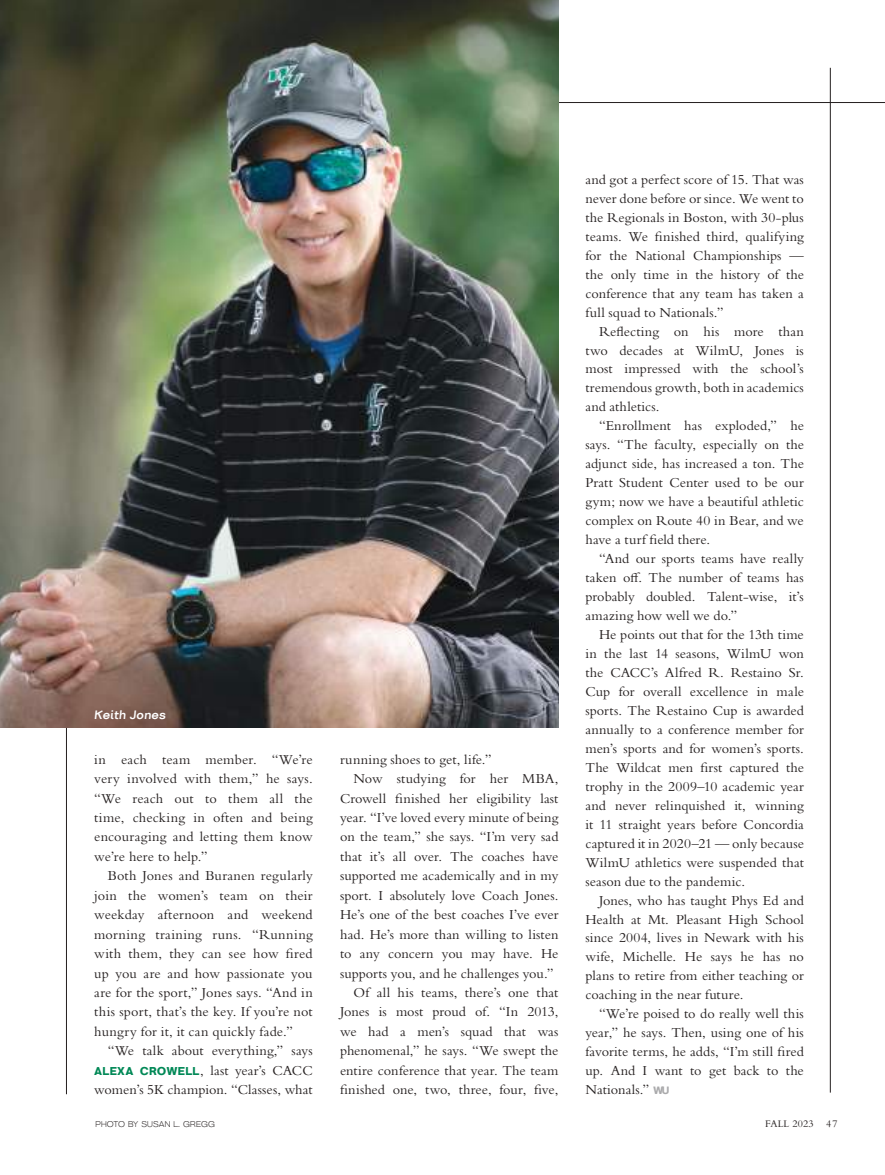
<style>
.page{position:relative;width:885px;height:1175px;background:#fff}
.page>*{position:absolute;margin:0;border:0;box-sizing:border-box;transform-origin:0 0}
.t1{font:14.25px/18.9px "Bembo Std";letter-spacing:.01em;color:#241f1f;text-align:justify}
.t2{font:italic 700 12px "Korbin";letter-spacing:.015em;color:#fff}
.t3{font:10.5px "Bembo Std";letter-spacing:.01em;color:#241f1f}
.t4{font:8.25px "Korbin";letter-spacing:.02em;color:#241f1f}
.s1{font-family:"Korbin";font-weight:900;font-size:11.25px;color:#008856}
.s2{font-family:"Korbin";font-weight:900;font-size:10.5px;color:#aaaaac}
</style>
<div class="page">
<hr style="left:66px;top:55px;width:1px;height:1039px;background:#241f1f">
<hr style="left:0;top:102px;width:884px;height:1px;background:#241f1f">
<hr style="left:829px;top:68px;width:1px;height:1024px;background:#241f1f">
<img style="left:1px;top:0;width:557px;height:727px">
<p class="t2" style="left:94px;top:707px;width:73px">Keith Jones</p>
<p class="t1" style="left:94px;top:749px;width:220px;line-height:19.5px">in each team member. “We’re very involved with them,” he says. “We reach out to them all the time, checking in often and being encouraging and letting them know we’re here to help.”</p>
<p class="t1" style="left:94px;top:865px;width:220px;line-height:19.5px;text-indent:13px">Both Jones and Buranen regularly join the women’s team on their weekday afternoon and weekend morning training runs. “Running with them, they can see how fired up you are and how passionate you are for the sport,” Jones says. “And in this sport, that’s the key. If you’re not hungry for it, it can quickly fade.”</p>
<p class="t1" style="left:94px;top:1040px;width:220px;line-height:19.5px;text-indent:13px">“We talk about everything,” says <span class="s1">ALEXA CROWELL</span>, last year’s CACC women’s 5K champion. “Classes, what</p>
<p class="t4" style="left:95px;top:1119px;width:121px">PHOTO BY SUSAN L. GREGG</p>
<p class="t1" style="left:340px;top:749px;width:153px">running shoes to get, life.”</p>
<p class="t1" style="left:353px;top:769px;width:206px">Now studying for her MBA,</p>
<p class="t1" style="left:340px;top:788px;width:220px">Crowell finished her eligibility last</p>
<p class="t1" style="left:340px;top:807px;width:220px">year. “I’ve loved every minute of being</p>
<p class="t1" style="left:340px;top:827px;width:220px">on the team,” she says. “I’m very sad</p>
<p class="t1" style="left:340px;top:846px;width:220px">that it’s all over. The coaches have</p>
<p class="t1" style="left:340px;top:866px;width:220px">supported me academically and in my</p>
<p class="t1" style="left:340px;top:885px;width:220px">sport. I absolutely love Coach Jones.</p>
<p class="t1" style="left:340px;top:905px;width:220px">He’s one of the best coaches I’ve ever</p>
<p class="t1" style="left:340px;top:924px;width:220px">had. He’s more than willing to listen</p>
<p class="t1" style="left:340px;top:944px;width:220px">to any concern you may have. He</p>
<p class="t1" style="left:340px;top:963px;width:215px">supports you, and he challenges you.”</p>
<p class="t1" style="left:353px;top:982px;width:206px">Of all his teams, there’s one that</p>
<p class="t1" style="left:340px;top:1002px;width:220px">Jones is most proud of. “In 2013,</p>
<p class="t1" style="left:340px;top:1021px;width:220px">we had a men’s squad that was</p>
<p class="t1" style="left:340px;top:1041px;width:220px">phenomenal,” he says. “We swept the</p>
<p class="t1" style="left:340px;top:1060px;width:218px">entire conference that year. The team</p>
<p class="t1" style="left:340px;top:1080px;width:220px">finished one, two, three, four, five,</p>
<p class="t1" style="left:585px;top:170px;width:220px">and got a perfect score of 15. That was never done before or since. We went to the Regionals in Boston, with 30-plus teams. We finished third, qualifying for the National Championships — the only time in the history of the conference that any team has taken a full squad to Nationals.”</p>
<p class="t1" style="left:585px;top:321px;width:220px;text-indent:13px">Reflecting on his more than two decades at WilmU, Jones is most impressed with the school’s tremendous growth, both in academics and athletics.</p>
<p class="t1" style="left:585px;top:416px;width:220px;text-indent:13px">“Enrollment has exploded,” he says. “The faculty, especially on the adjunct side, has increased a ton. The Pratt Student Center used to be our gym; now we have a beautiful athletic complex on Route 40 in Bear, and we have a turf field there.</p>
<p class="t1" style="left:585px;top:549px;width:220px;text-indent:13px">“And our sports teams have really taken off. The number of teams has probably doubled. Talent-wise, it’s amazing how well we do.”</p>
<p class="t1" style="left:585px;top:625px;width:220px;text-indent:13px">He points out that for the 13th time in the last 14 seasons, WilmU won the CACC’s Alfred R. Restaino Sr.<br>Cup for overall excellence in male sports. The Restaino Cup is awarded annually to a conference member for men’s sports and for women’s sports.<br>The Wildcat men first captured the trophy in the 2009–10 academic year and never relinquished it, winning it 11 straight years before Concordia captured it in 2020–21 — only because WilmU athletics were suspended that season due to the pandemic.</p>
<p class="t1" style="left:585px;top:890px;width:220px;text-indent:13px">Jones, who has taught Phys Ed and Health at Mt. Pleasant High School since 2004, lives in Newark with his wife, Michelle. He says he has no plans to retire from either teaching or coaching in the near future.</p>
<p class="t1" style="left:585px;top:1004px;width:220px;text-indent:13px">“We’re poised to do really well this year,” he says. Then, using one of his favorite terms, he adds, “I’m still fired up. And I want to get back to the Nationals.” <span class="s2">WU</span></p>
<p class="t3" style="left:765px;top:1117px;width:74px">FALL 2023 47</p>
</div>
